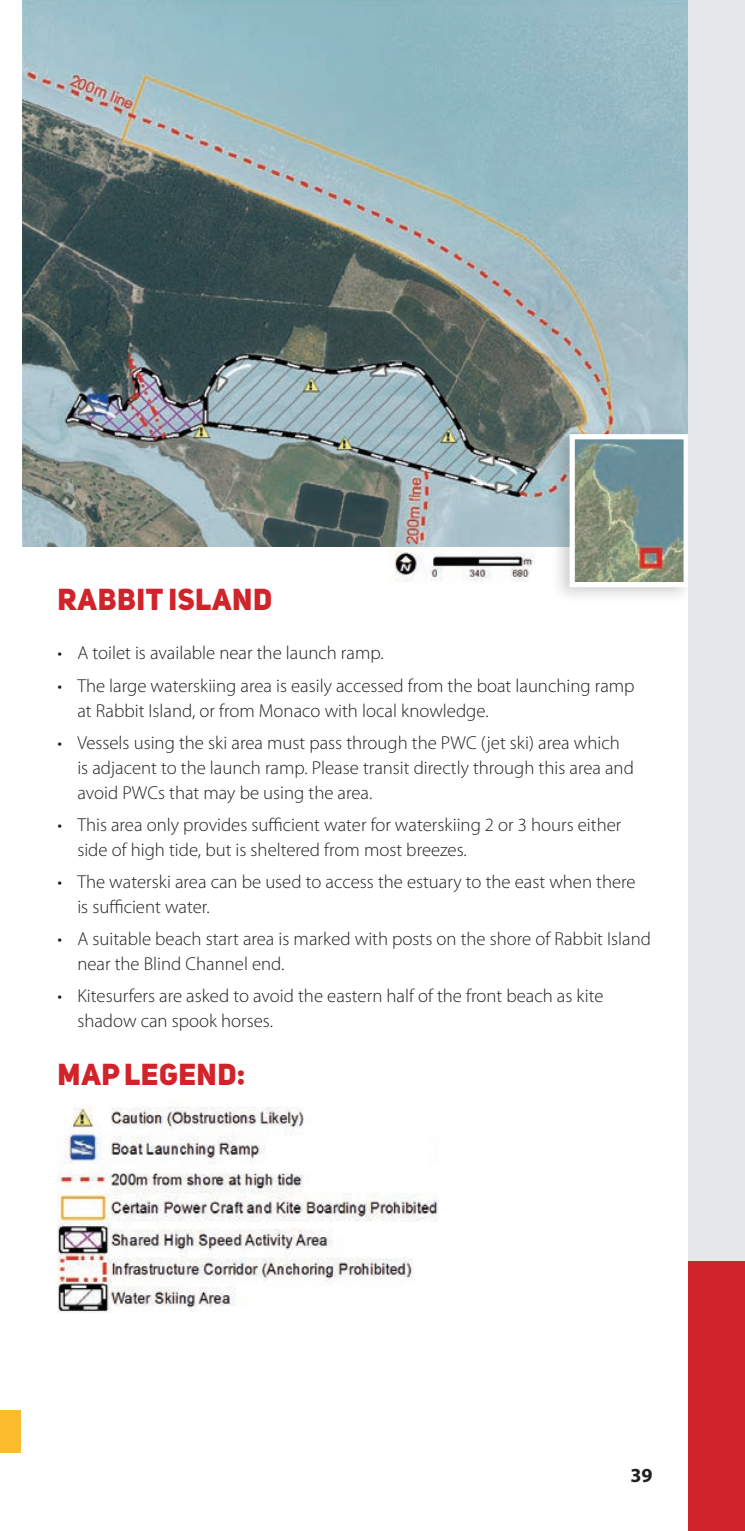
<style>
.page{position:relative;width:745px;height:1531px;background:#fff}
.page>*{position:absolute;margin:0;border:0;box-sizing:border-box;transform-origin:0 0}
.t1{font:30px "Uni Sans Heavy CAPS";letter-spacing:.02em;color:#d1232a}
.t2{font:700 20px "Myriad Pro";color:#231f20}
.t3{font:300 18.75px/25px "Myriad Pro";color:#231f20}
</style>
<div class="page">
<div style="left:0;top:1410px;width:21px;height:43px;background:#fdbb2e"></div>
<img style="left:387px;top:546px;width:146px;height:36px">
<img style="left:23px;top:0;width:664px;height:546px">
<div style="left:549px;top:424px;width:147px;height:180px;background:#231f20;opacity:.22"></div>
<img style="left:575px;top:440px;width:107px;height:141px">
<div style="left:569px;top:434px;width:119px;height:153px;border:5px solid #fff"></div>
<img style="left:57px;top:1106px;width:381px;height:116px">
<img style="left:57px;top:1222px;width:356px;height:91px">
<div style="left:687px;top:0;width:57px;height:1531px;background:#e6e7e9"></div>
<div style="left:687px;top:1261px;width:56px;height:270px;background:#d1232a"></div>
<p class="t1" style="left:58px;top:580px;width:216px">RABBIT ISLAND</p>
<p class="t3" style="left:57px;top:641px;width:327px">• A toilet is available near the launch ramp.</p>
<p class="t3" style="left:77px;top:673px;width:558px;text-indent:-20px">• The large waterskiing area is easily accessed from the boat launching ramp at Rabbit Island, or from Monaco with local knowledge.</p>
<p class="t3" style="left:77px;top:730px;width:557px;text-indent:-20px">• Vessels using the ski area must pass through the PWC (jet ski) area which is adjacent to the launch ramp. Please transit directly through this area and avoid PWCs that may be using the area.</p>
<p class="t3" style="left:77px;top:812px;width:545px;text-indent:-20px">• This area only provides sufficient water for waterskiing 2 or 3 hours either side of high tide, but is sheltered from most breezes.</p>
<p class="t3" style="left:77px;top:869px;width:559px;text-indent:-20px">• The waterski area can be used to access the estuary to the east when there is sufficient water.</p>
<p class="t3" style="left:77px;top:926px;width:574px;text-indent:-20px">• A suitable beach start area is marked with posts on the shore of Rabbit Island near the Blind Channel end.</p>
<p class="t3" style="left:77px;top:983px;width:527px;text-indent:-20px">• Kitesurfers are asked to avoid the eastern half of the front beach as kite shadow can spook horses.</p>
<p class="t1" style="left:58px;top:1055px;width:189px">MAP LEGEND:</p>
<p class="t2" style="left:630px;top:1462px;width:24px">39</p>
</div>
